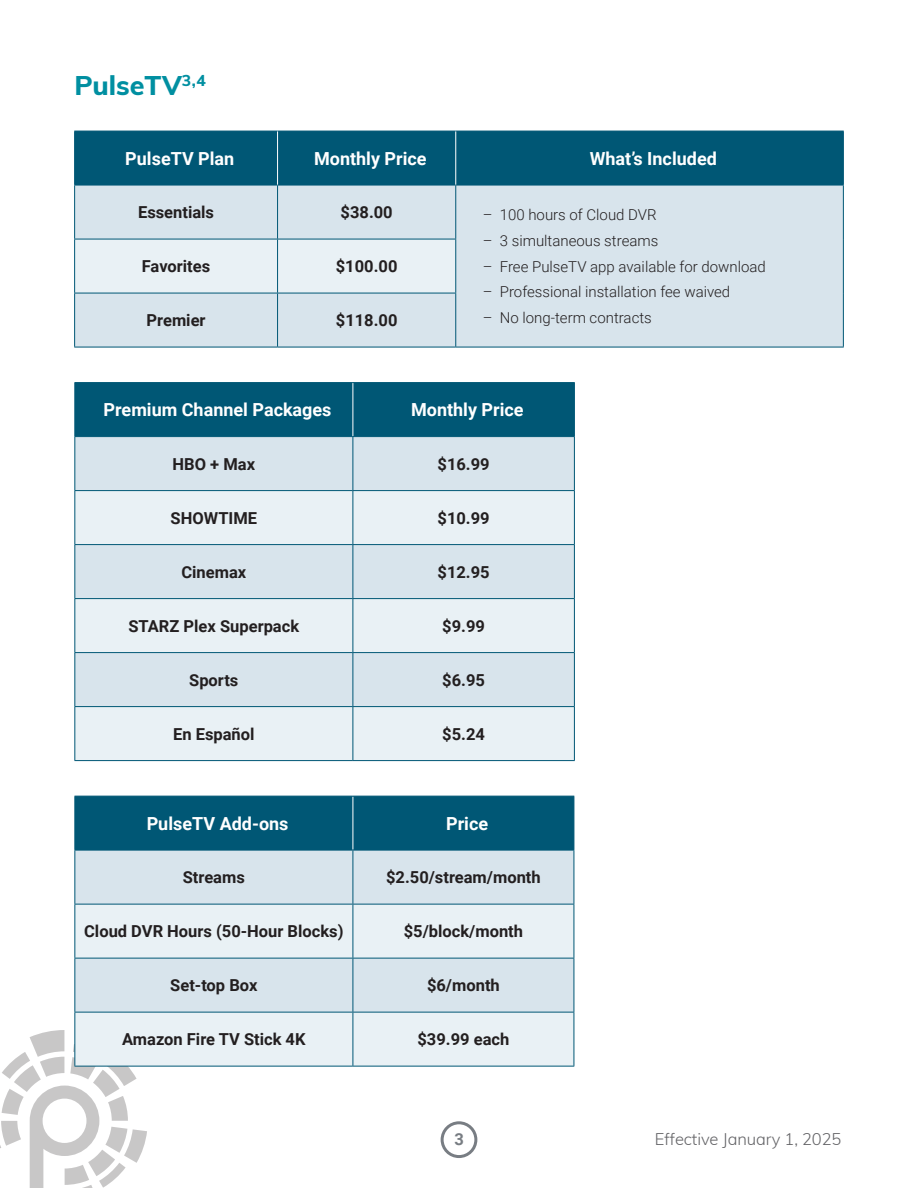
<style>
.page{position:relative;width:918px;height:1188px;background:#fff}
.page>*{position:absolute;margin:0;border:0;box-sizing:border-box;transform-origin:0 0}
.t1{font:800 27px "Muli";color:#008fa1}
.t2{font:700 18px "Roboto";color:#fff}
.t3{font:700 16.5px "Roboto";color:#231f20}
.t4{font:300 16.5px "Muli";letter-spacing:-.005em;color:#636366}
.t5{font:700 16.5px "Roboto";color:#787d83}
.t6{font:300 15px "Roboto";color:#231f20}
</style>
<div class="page">
<div style="left:441px;top:1121px;width:36px;height:37px;border:3px solid #787d83;border-radius:50%"></div>
<svg style="left:0;top:1030px;width:147px;height:158px"></svg>
<div style="left:75px;top:132px;width:768px;height:53px;background:#005775"></div>
<div style="left:75px;top:186px;width:768px;height:161px;background:#d8e4ec"></div>
<div style="left:75px;top:240px;width:380px;height:53px;background:#e9f1f5"></div>
<hr style="left:74px;top:185px;width:1px;height:54px;background:#005775">
<hr style="left:277px;top:185px;width:1px;height:54px;background:#005775">
<hr style="left:455px;top:185px;width:1px;height:54px;background:#005775">
<hr style="left:843px;top:185px;width:1px;height:54px;background:#005775">
<hr style="left:74px;top:239px;width:204px;height:1px;background:#005775">
<hr style="left:74px;top:239px;width:1px;height:54px;background:#005775">
<hr style="left:278px;top:239px;width:178px;height:1px;background:#005775">
<hr style="left:277px;top:239px;width:1px;height:54px;background:#005775">
<hr style="left:455px;top:239px;width:1px;height:54px;background:#005775">
<hr style="left:843px;top:239px;width:1px;height:54px;background:#005775">
<hr style="left:74px;top:293px;width:204px;height:1px;background:#005775">
<hr style="left:74px;top:293px;width:1px;height:54px;background:#005775">
<hr style="left:278px;top:293px;width:178px;height:1px;background:#005775">
<hr style="left:277px;top:293px;width:1px;height:54px;background:#005775">
<hr style="left:455px;top:293px;width:1px;height:54px;background:#005775">
<hr style="left:843px;top:293px;width:1px;height:54px;background:#005775">
<hr style="left:74px;top:347px;width:204px;height:1px;background:#005775">
<hr style="left:278px;top:347px;width:178px;height:1px;background:#005775">
<hr style="left:456px;top:347px;width:388px;height:1px;background:#005775">
<hr style="left:74px;top:131px;width:204px;height:1px;background:#005775">
<hr style="left:74px;top:131px;width:1px;height:54px;background:#005775">
<hr style="left:278px;top:131px;width:178px;height:1px;background:#005775">
<hr style="left:456px;top:131px;width:388px;height:1px;background:#005775">
<hr style="left:843px;top:131px;width:1px;height:54px;background:#005775">
<hr style="left:74px;top:185px;width:204px;height:1px;background:#005775">
<hr style="left:278px;top:185px;width:178px;height:1px;background:#005775">
<hr style="left:456px;top:185px;width:388px;height:1px;background:#005775">
<hr style="left:277px;top:131px;width:1px;height:54px;background:#fff">
<hr style="left:455px;top:131px;width:1px;height:54px;background:#fff">
<div style="left:75px;top:383px;width:499px;height:53px;background:#005775"></div>
<div style="left:75px;top:437px;width:499px;height:53px;background:#d8e4ec"></div>
<svg style="left:75px;top:491px;width:499px;height:269px;background:#e1ebf1"></svg>
<hr style="left:574px;top:437px;width:1px;height:53px;background:#005775">
<hr style="left:574px;top:491px;width:1px;height:53px;background:#005775">
<hr style="left:574px;top:545px;width:1px;height:53px;background:#005775">
<hr style="left:574px;top:599px;width:1px;height:53px;background:#005775">
<hr style="left:574px;top:653px;width:1px;height:53px;background:#005775">
<hr style="left:574px;top:707px;width:1px;height:53px;background:#005775">
<hr style="left:353px;top:383px;width:1px;height:53px;background:#fff">
<hr style="left:74px;top:490px;width:279px;height:1px;background:#005775">
<hr style="left:74px;top:544px;width:279px;height:1px;background:#005775">
<hr style="left:74px;top:598px;width:279px;height:1px;background:#005775">
<hr style="left:74px;top:652px;width:279px;height:1px;background:#005775">
<hr style="left:74px;top:706px;width:279px;height:1px;background:#005775">
<hr style="left:74px;top:760px;width:279px;height:1px;background:#005775">
<hr style="left:74px;top:436px;width:279px;height:1px;background:#005775">
<hr style="left:74px;top:437px;width:1px;height:53px;background:#005775">
<hr style="left:353px;top:436px;width:222px;height:1px;background:#005775">
<hr style="left:74px;top:491px;width:1px;height:53px;background:#005775">
<hr style="left:74px;top:545px;width:1px;height:53px;background:#005775">
<hr style="left:74px;top:599px;width:1px;height:53px;background:#005775">
<hr style="left:74px;top:653px;width:1px;height:53px;background:#005775">
<hr style="left:74px;top:707px;width:1px;height:53px;background:#005775">
<hr style="left:74px;top:382px;width:279px;height:1px;background:#005775">
<hr style="left:74px;top:383px;width:1px;height:53px;background:#005775">
<hr style="left:353px;top:382px;width:222px;height:1px;background:#005775">
<hr style="left:574px;top:383px;width:1px;height:53px;background:#005775">
<hr style="left:353px;top:437px;width:1px;height:53px;background:#005775">
<hr style="left:353px;top:490px;width:222px;height:1px;background:#005775">
<hr style="left:353px;top:491px;width:1px;height:53px;background:#005775">
<hr style="left:353px;top:544px;width:222px;height:1px;background:#005775">
<hr style="left:353px;top:545px;width:1px;height:53px;background:#005775">
<hr style="left:353px;top:652px;width:222px;height:1px;background:#005775">
<hr style="left:353px;top:653px;width:1px;height:53px;background:#005775">
<hr style="left:353px;top:707px;width:1px;height:53px;background:#005775">
<hr style="left:353px;top:598px;width:222px;height:1px;background:#005775">
<hr style="left:353px;top:599px;width:1px;height:53px;background:#005775">
<hr style="left:353px;top:706px;width:222px;height:1px;background:#005775">
<hr style="left:353px;top:760px;width:222px;height:1px;background:#005775">
<div style="left:75px;top:797px;width:499px;height:53px;background:#005775"></div>
<div style="left:75px;top:851px;width:499px;height:53px;background:#d8e4ec"></div>
<svg style="left:75px;top:905px;width:499px;height:161px;background:#e0ebf0"></svg>
<hr style="left:574px;top:850px;width:1px;height:54px;background:#005775">
<hr style="left:574px;top:904px;width:1px;height:54px;background:#005775">
<hr style="left:574px;top:958px;width:1px;height:54px;background:#005775">
<hr style="left:574px;top:1012px;width:1px;height:54px;background:#005775">
<hr style="left:353px;top:796px;width:1px;height:54px;background:#fff">
<hr style="left:74px;top:904px;width:279px;height:1px;background:#005775">
<hr style="left:74px;top:958px;width:279px;height:1px;background:#005775">
<hr style="left:74px;top:1012px;width:279px;height:1px;background:#005775">
<hr style="left:74px;top:850px;width:279px;height:1px;background:#005775">
<hr style="left:74px;top:850px;width:1px;height:54px;background:#005775">
<hr style="left:353px;top:850px;width:221px;height:1px;background:#005775">
<hr style="left:74px;top:904px;width:1px;height:54px;background:#005775">
<hr style="left:74px;top:958px;width:1px;height:54px;background:#005775">
<hr style="left:74px;top:1012px;width:1px;height:54px;background:#005775">
<hr style="left:74px;top:796px;width:279px;height:1px;background:#005775">
<hr style="left:74px;top:796px;width:1px;height:54px;background:#005775">
<hr style="left:353px;top:796px;width:221px;height:1px;background:#005775">
<hr style="left:574px;top:796px;width:1px;height:54px;background:#005775">
<hr style="left:74px;top:1066px;width:279px;height:1px;background:#005775">
<hr style="left:353px;top:850px;width:1px;height:54px;background:#005775">
<hr style="left:353px;top:904px;width:221px;height:1px;background:#005775">
<hr style="left:353px;top:904px;width:1px;height:54px;background:#005775">
<hr style="left:353px;top:958px;width:221px;height:1px;background:#005775">
<hr style="left:353px;top:958px;width:1px;height:54px;background:#005775">
<hr style="left:353px;top:1012px;width:221px;height:1px;background:#005775">
<hr style="left:353px;top:1012px;width:1px;height:54px;background:#005775">
<hr style="left:353px;top:1066px;width:221px;height:1px;background:#005775">
<h1 class="t1" style="left:74px;top:65px;width:133px">PulseTV<sup>3,4</sup></h1>
<p class="t2" style="left:125px;top:146px;width:111px">PulseTV Plan</p>
<p class="t2" style="left:314px;top:146px;width:114px">Monthly Price</p>
<p class="t2" style="left:590px;top:146px;width:129px">What’s Included</p>
<p class="t3" style="left:138px;top:201px;width:78px">Essentials</p>
<p class="t3" style="left:341px;top:201px;width:54px">$38.00</p>
<p class="t6" style="left:483px;top:204px;width:175px">– 100 hours of Cloud DVR</p>
<p class="t6" style="left:483px;top:230px;width:177px">– 3 simultaneous streams</p>
<p class="t6" style="left:483px;top:256px;width:285px">– Free PulseTV app available for download</p>
<p class="t6" style="left:483px;top:282px;width:249px">– Professional installation fee waived</p>
<p class="t6" style="left:483px;top:307px;width:171px">– No long-term contracts</p>
<p class="t3" style="left:142px;top:255px;width:70px">Favorites</p>
<p class="t3" style="left:336px;top:255px;width:63px">$100.00</p>
<p class="t3" style="left:147px;top:309px;width:61px">Premier</p>
<p class="t3" style="left:336px;top:309px;width:63px">$118.00</p>
<p class="t2" style="left:104px;top:397px;width:229px">Premium Channel Packages</p>
<p class="t2" style="left:411px;top:397px;width:114px">Monthly Price</p>
<p class="t3" style="left:173px;top:452px;width:84px">HBO + Max</p>
<p class="t3" style="left:438px;top:452px;width:54px">$16.99</p>
<p class="t3" style="left:171px;top:506px;width:88px">SHOWTIME</p>
<p class="t3" style="left:438px;top:506px;width:54px">$10.99</p>
<p class="t3" style="left:181px;top:560px;width:66px">Cinemax</p>
<p class="t3" style="left:438px;top:560px;width:54px">$12.95</p>
<p class="t3" style="left:128px;top:614px;width:172px">STARZ Plex Superpack</p>
<p class="t3" style="left:442px;top:614px;width:44px">$9.99</p>
<p class="t3" style="left:189px;top:668px;width:51px">Sports</p>
<p class="t3" style="left:442px;top:668px;width:44px">$6.95</p>
<p class="t3" style="left:173px;top:722px;width:83px">En Español</p>
<p class="t3" style="left:442px;top:722px;width:44px">$5.24</p>
<p class="t2" style="left:147px;top:811px;width:143px">PulseTV Add-ons</p>
<p class="t2" style="left:446px;top:811px;width:44px">Price</p>
<p class="t3" style="left:183px;top:866px;width:64px">Streams</p>
<p class="t3" style="left:386px;top:866px;width:156px">$2.50/stream/month</p>
<p class="t3" style="left:84px;top:920px;width:261px">Cloud DVR Hours (50-Hour Blocks)</p>
<p class="t3" style="left:404px;top:920px;width:121px">$5/block/month</p>
<p class="t3" style="left:170px;top:974px;width:89px">Set-top Box</p>
<p class="t3" style="left:427px;top:974px;width:74px">$6/month</p>
<p class="t3" style="left:122px;top:1028px;width:185px">Amazon Fire TV Stick 4K</p>
<p class="t3" style="left:418px;top:1028px;width:93px">$39.99 each</p>
<p class="t5" style="left:454px;top:1127px;width:11px">3</p>
<p class="t4" style="left:655px;top:1127px;width:188px">Effective January 1, 2025</p>
</div>
